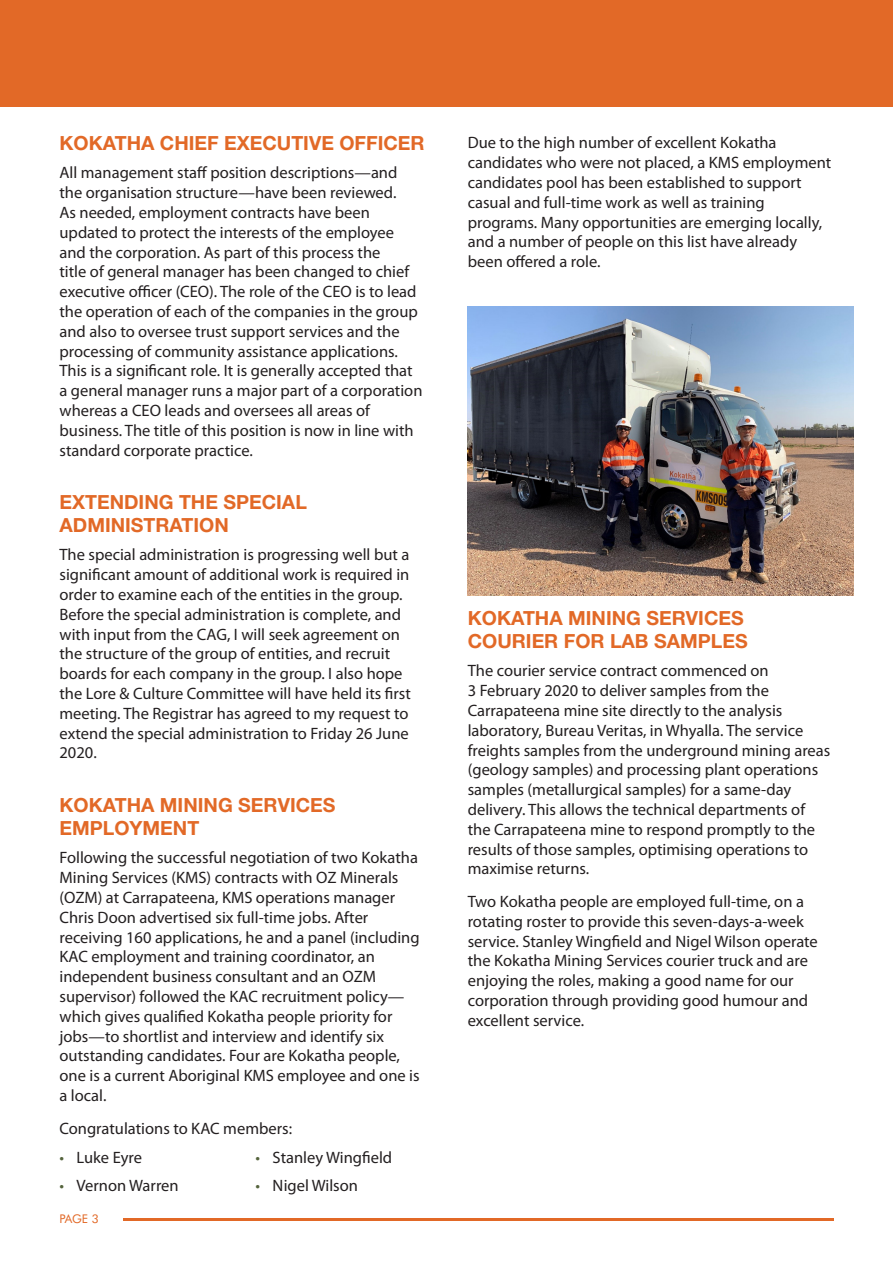
<style>
.page{position:relative;width:893px;height:1263px;background:#fff}
.page>*{position:absolute;margin:0;border:0;box-sizing:border-box;transform-origin:0 0}
.t1{font:700 19.5px/23.4px "Helvetica Neue LT Std";color:#e26927}
.Body{font:16.5px/19.8px "Myriad Pro";color:#231f20}
.t2{font:12px "Futura BT";color:#e26927}
.s1{color:#55643d}
</style>
<div class="page">
<div style="left:0;top:0;width:893px;height:106px;background:#e26927"></div>
<hr style="left:123px;top:1218px;width:710px;height:2px;background:#e26927">
<img style="left:468px;top:306px;width:385px;height:289px">
<h2 class="t1" style="left:60px;top:131px;width:367px">KOKATHA CHIEF EXECUTIVE OFFICER</h2>
<h2 class="Body" style="left:60px;top:163px;width:364px">All management staff position descriptions—and the organisation structure—have been reviewed.<br>As needed, employment contracts have been updated to protect the interests of the employee and the corporation. As part of this process the<br>title of general manager has been changed to chief executive officer (CEO). The role of the CEO is to lead the operation of each of the companies in the group and also to oversee trust support services and the processing of community assistance applications.<br>This is a significant role. It is generally accepted that a general manager runs a major part of a corporation whereas a CEO leads and oversees all areas of business. The title of this position is now in line with standard corporate practice.</h2>
<h2 class="t1" style="left:60px;top:490px;width:249px">EXTENDING THE SPECIAL<br>ADMINISTRATION</h2>
<h2 class="Body" style="left:60px;top:545px;width:353px">The special administration is progressing well but a significant amount of additional work is required in order to examine each of the entities in the group.<br>Before the special administration is complete, and with input from the CAG, I will seek agreement on the structure of the group of entities, and recruit boards for each company in the group. I also hope the Lore &amp; Culture Committee will have held its first meeting. The Registrar has agreed to my request to extend the special administration to Friday 26 June 2020.</h2>
<h2 class="t1" style="left:60px;top:792px;width:277px">KOKATHA MINING SERVICES<br>EMPLOYMENT</h2>
<h2 class="Body" style="left:60px;top:848px;width:362px">Following the successful negotiation of two Kokatha Mining Services (KMS) contracts with OZ Minerals (OZM) at Carrapateena, KMS operations manager Chris Doon advertised six full-time jobs. After receiving 160 applications, he and a panel (including KAC employment and training coordinator, an independent business consultant and an OZM supervisor) followed the KAC recruitment policy— which gives qualified Kokatha people priority for jobs—to shortlist and interview and identify six outstanding candidates. Four are Kokatha people, one is a current Aboriginal KMS employee and one is a local.</h2>
<h2 class="Body" style="left:60px;top:1118px;width:234px">Congratulations to KAC members:</h2>
<p class="Body" style="left:60px;top:1147px;width:84px"><span class="s1">•</span> Luke Eyre</p>
<p class="Body" style="left:60px;top:1175px;width:121px"><span class="s1">•</span> Vernon Warren</p>
<p class="t2" style="left:60px;top:1211px;width:41px">PAGE 3</p>
<p class="Body" style="left:256px;top:1147px;width:138px"><span class="s1">•</span> Stanley Wingfield</p>
<p class="Body" style="left:256px;top:1175px;width:104px"><span class="s1">•</span> Nigel Wilson</p>
<h2 class="Body" style="left:468px;top:133px;width:365px">Due to the high number of excellent Kokatha candidates who were not placed, a KMS employment candidates pool has been established to support casual and full-time work as well as training programs. Many opportunities are emerging locally, and a number of people on this list have already been offered a role.</h2>
<h2 class="t1" style="left:468px;top:606px;width:281px">KOKATHA MINING SERVICES<br>COURIER FOR LAB SAMPLES</h2>
<h2 class="Body" style="left:468px;top:661px;width:364px">The courier service contract commenced on<br>3 February 2020 to deliver samples from the Carrapateena mine site directly to the analysis laboratory, Bureau Veritas, in Whyalla. The service freights samples from the underground mining areas (geology samples) and processing plant operations samples (metallurgical samples) for a same-day delivery. This allows the technical departments of the Carrapateena mine to respond promptly to the results of those samples, optimising operations to maximise returns.</h2>
<h2 class="Body" style="left:468px;top:891px;width:352px">Two Kokatha people are employed full-time, on a rotating roster to provide this seven-days-a-week service. Stanley Wingfield and Nigel Wilson operate the Kokatha Mining Services courier truck and are enjoying the roles, making a good name for our corporation through providing good humour and excellent service.</h2>
</div>
